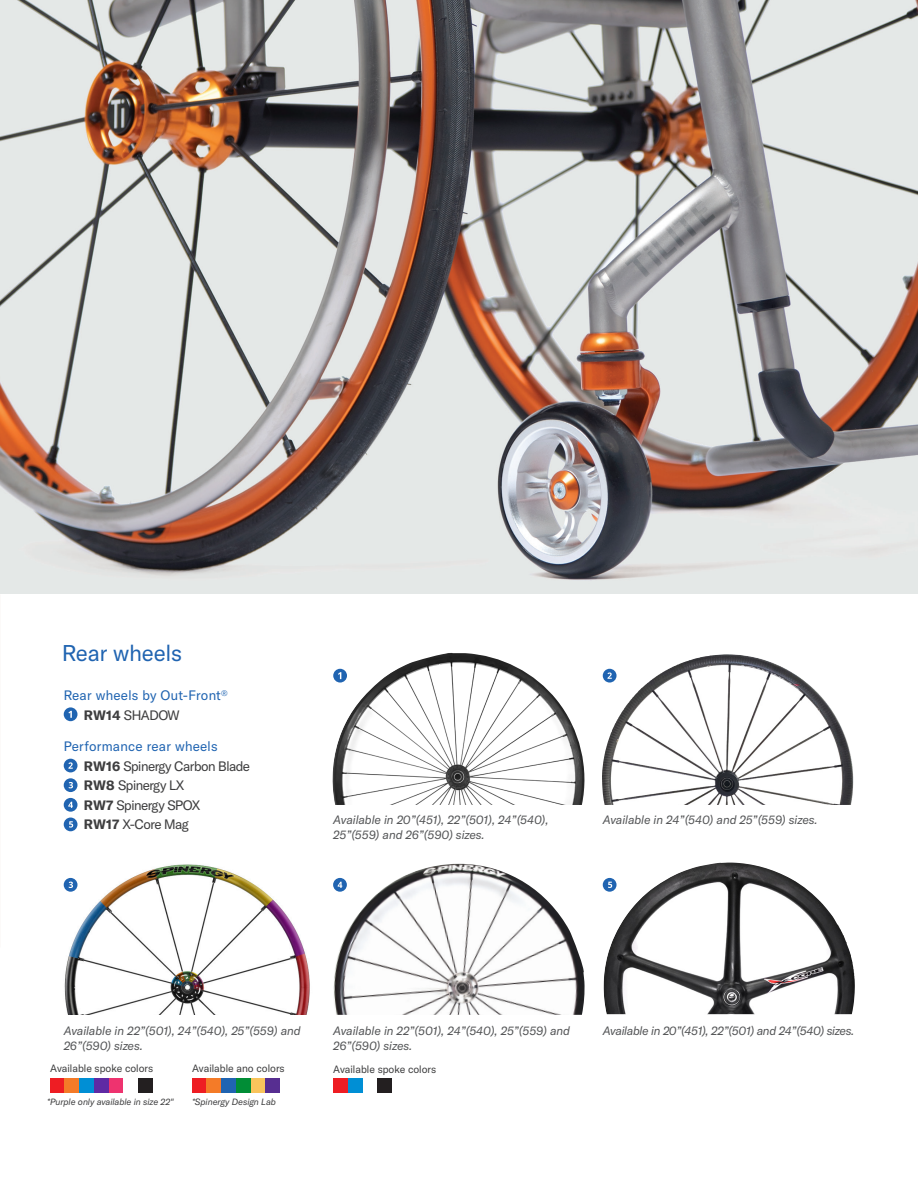
<style>
.page{position:relative;width:918px;height:1188px;background:#fff}
.page>*{position:absolute;margin:0;border:0;box-sizing:border-box;transform-origin:0 0}
.t1{font:22.5px "GT America";color:#2064b1}
.Product_list{font:13.5px/19.5px "GT America";letter-spacing:-.035em;color:#3e3e3f}
.Product_list-2{font:13.5px/19.5px "GT America";letter-spacing:.02em;color:#2064b1}
.Product_list-3{font:italic 12px/15px "GT America";color:#545557}
.Product_list-4{font:italic 12px "GT America";letter-spacing:-.02em;color:#545557}
.Product_list-5{font:10.5px "GT America";color:#3e3e3f}
.Product_list-6{font:italic 9px "GT America";color:#3e3e3f}
.s1{font-weight:700;color:#3e3e3f}
.s2{color:#3e3e3f}
.s3{color:#2064b1}
.s4{font-weight:700}
</style>
<div class="page">
<img style="left:63px;top:864px;width:247px;height:151px">
<img style="left:333px;top:864px;width:252px;height:151px">
<img style="left:0;top:0;width:918px;height:594px">
<img style="left:602px;top:862px;width:253px;height:152px">
<img style="left:602px;top:655px;width:252px;height:150px">
<div style="left:348px;top:1078px;width:15px;height:15px;background:#008fd5"></div>
<div style="left:378px;top:1078px;width:14px;height:15px;background:#231f20"></div>
<div style="left:333px;top:1078px;width:15px;height:15px;background:#ee1d23"></div>
<div style="left:138px;top:1078px;width:14px;height:15px;background:#231f20"></div>
<div style="left:265px;top:1078px;width:15px;height:15px;background:#572e91"></div>
<div style="left:79px;top:1078px;width:15px;height:15px;background:#008fd5"></div>
<div style="left:221px;top:1078px;width:15px;height:15px;background:#2064b1"></div>
<div style="left:50px;top:1078px;width:15px;height:15px;background:#ee1d23"></div>
<div style="left:192px;top:1078px;width:15px;height:15px;background:#ee1d23"></div>
<div style="left:109px;top:1078px;width:14px;height:15px;background:#ee336f"></div>
<div style="left:250px;top:1078px;width:15px;height:15px;background:#f9c45c"></div>
<div style="left:94px;top:1078px;width:15px;height:15px;background:#5f2aa4"></div>
<div style="left:236px;top:1078px;width:14px;height:15px;background:#018d36"></div>
<div style="left:65px;top:1078px;width:14px;height:15px;background:#f47b28"></div>
<div style="left:207px;top:1078px;width:14px;height:15px;background:#f47b28"></div>
<img style="left:332px;top:653px;width:253px;height:152px">
<svg style="left:64px;top:707px;width:13px;height:14px"></svg>
<svg style="left:333px;top:669px;width:14px;height:14px"></svg>
<svg style="left:64px;top:759px;width:13px;height:13px"></svg>
<svg style="left:603px;top:669px;width:14px;height:14px"></svg>
<svg style="left:64px;top:778px;width:13px;height:14px"></svg>
<svg style="left:64px;top:878px;width:13px;height:14px"></svg>
<svg style="left:64px;top:798px;width:13px;height:14px"></svg>
<svg style="left:333px;top:878px;width:14px;height:14px"></svg>
<svg style="left:64px;top:818px;width:13px;height:13px"></svg>
<svg style="left:603px;top:878px;width:14px;height:14px"></svg>
<p class="t1" style="left:62px;top:640px;width:121px">Rear wheels</p>
<p class="Product_list-2" style="left:84px;top:686px;width:145px;text-indent:-20px">Rear wheels by Out-Front<sup>®<br></sup><span class="s1">RW14</span> <span class="s2">SHADOW</span></p>
<p class="Product_list" style="left:84px;top:737px;width:167px;text-indent:-20px"><span class="s3">Performance rear wheels<br></span><span class="s4">RW16</span> Spinergy Carbon Blade<br><span class="s4">RW8</span> Spinergy LX<br><span class="s4">RW7</span> Spinergy SPOX<br><span class="s4">RW17</span> X-Core Mag</p>
<p class="Product_list-3" style="left:333px;top:813px;width:217px">Available in 20”(451), 22”(501), 24”(540),<br>25”(559) and 26”(590) sizes.</p>
<p class="Product_list-3" style="left:603px;top:813px;width:216px">Available in 24”(540) and 25”(559) sizes.</p>
<p class="Product_list-3" style="left:64px;top:1023px;width:238px">Available in 22”(501), 24”(540), 25”(559) and<br>26”(590) sizes.</p>
<p class="Product_list-4" style="left:603px;top:1024px;width:253px">Available in 20”(451), 22”(501) and 24”(540) sizes.</p>
<p class="Product_list-3" style="left:333px;top:1023px;width:238px">Available in 22”(501), 24”(540), 25”(559) and<br>26”(590) sizes.</p>
<p class="Product_list-5" style="left:50px;top:1062px;width:104px">Available spoke colors</p>
<p class="Product_list-5" style="left:192px;top:1062px;width:94px">Available ano colors</p>
<p class="Product_list-5" style="left:333px;top:1063px;width:104px">Available spoke colors</p>
<p class="Product_list-6" style="left:47px;top:1096px;width:128px">*Purple only available in size 22"</p>
<p class="Product_list-6" style="left:192px;top:1096px;width:85px">*Spinergy Design Lab</p>
</div>
